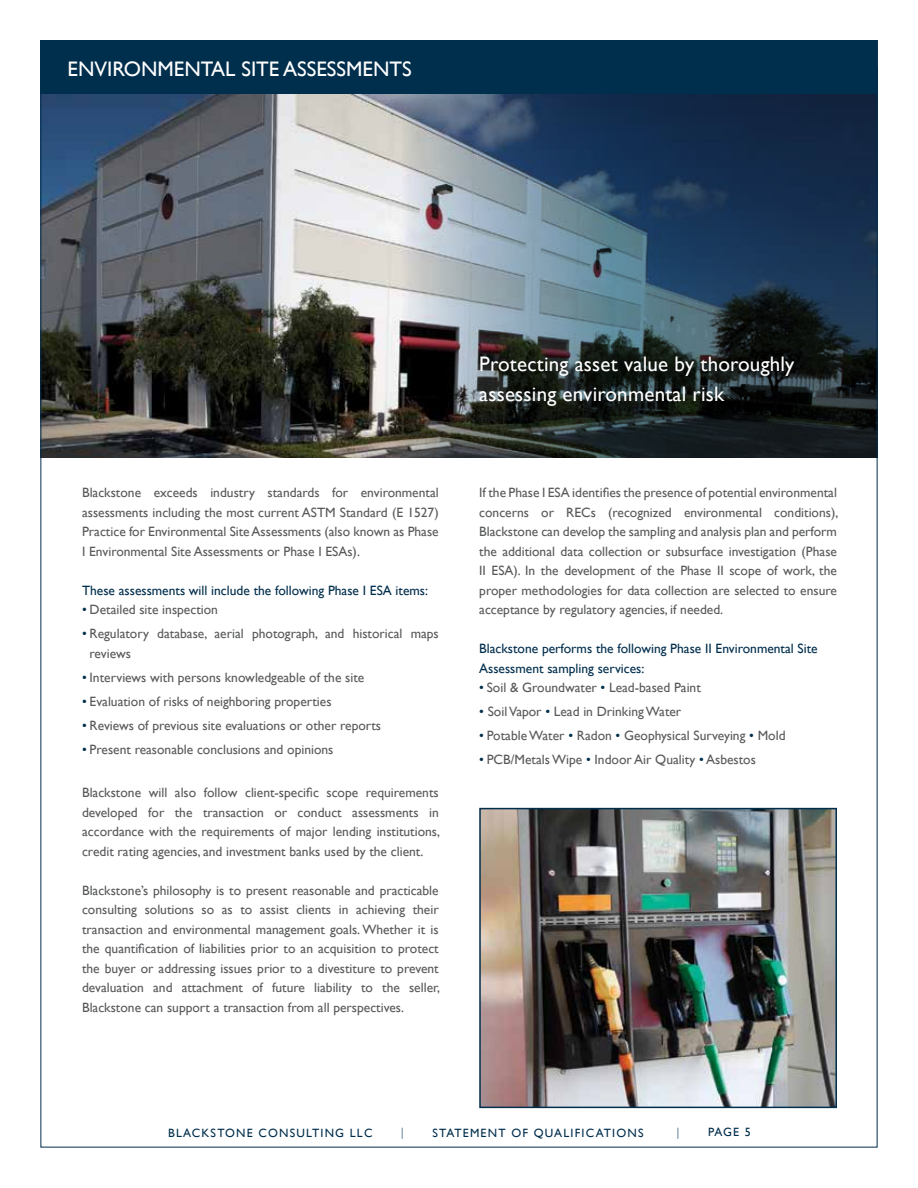
<style>
.page{position:relative;width:918px;height:1188px;background:#fff}
.page>*{position:absolute;margin:0;border:0;box-sizing:border-box;transform-origin:0 0}
.t1{font:21px/30px "Gill Sans";letter-spacing:.01em;color:#fff}
.t2{font:13.5px/19.5px "Gill Sans";color:#58595b;text-align:justify}
.t3{font:13.5px/19.5px "Gill Sans";color:#002e4d}
.t4{font:12px "Gill Sans";letter-spacing:.1em;color:#002e4d}
.t5{font:12px "Gill Sans";color:#5e7e9a}
.s1{color:#002e4d}
</style>
<div class="page">
<img style="left:42px;top:94px;width:358px;height:364px">
<img style="left:400px;top:94px;width:476px;height:364px">
<div style="left:40px;top:40px;width:838px;height:54px;background:#002e4d"></div>
<img style="left:482px;top:811px;width:352px;height:294px">
<div style="left:479px;top:808px;width:358px;height:300px;border:2px solid #002e4d"></div>
<h1 class="t1" style="left:68px;top:54px;width:346px">ENVIRONMENTAL SITE ASSESSMENTS</h1>
<p class="t2" style="left:82px;top:483px;width:358px">Blackstone exceeds industry standards for environmental assessments including the most current ASTM Standard (E 1527)<br>Practice for Environmental Site Assessments (also known as Phase I Environmental Site Assessments or Phase I ESAs).</p>
<p class="t3" style="left:82px;top:581px;width:348px">These assessments will include the following Phase I ESA items:</p>
<p class="t2" style="left:82px;top:600px;width:137px"><span class="s1">•</span> Detailed site inspection</p>
<p class="t2" style="left:90px;top:624px;width:351px;text-indent:-8px"><span class="s1">•</span> Regulatory database, aerial photograph, and historical maps reviews</p>
<p class="t2" style="left:82px;top:668px;width:284px"><span class="s1">•</span> Interviews with persons knowledgeable of the site</p>
<p class="t2" style="left:82px;top:692px;width:251px"><span class="s1">•</span> Evaluation of risks of neighboring properties</p>
<p class="t2" style="left:82px;top:716px;width:301px"><span class="s1">•</span> Reviews of previous site evaluations or other reports</p>
<p class="t2" style="left:82px;top:740px;width:253px"><span class="s1">•</span> Present reasonable conclusions and opinions</p>
<p class="t2" style="left:82px;top:783px;width:360px">Blackstone will also follow client-specific scope requirements developed for the transaction or conduct assessments in accordance with the requirements of major lending institutions, credit rating agencies, and investment banks used by the client.</p>
<p class="t2" style="left:82px;top:881px;width:360px">Blackstone’s philosophy is to present reasonable and practicable consulting solutions so as to assist clients in achieving their transaction and environmental management goals. Whether it is the quantification of liabilities prior to an acquisition to protect the buyer or addressing issues prior to a divestiture to prevent devaluation and attachment of future liability to the seller, Blackstone can support a transaction from all perspectives.</p>
<h1 class="t1" style="left:479px;top:348px;width:317px">Protecting asset value by thoroughly assessing environmental risk</h1>
<p class="t2" style="left:479px;top:483px;width:361px">If the Phase I ESA identifies the presence of potential environmental concerns or RECs (recognized environmental conditions), Blackstone can develop the sampling and analysis plan and perform the additional data collection or subsurface investigation (Phase II ESA). In the development of the Phase II scope of work, the proper methodologies for data collection are selected to ensure acceptance by regulatory agencies, if needed.</p>
<p class="t3" style="left:479px;top:639px;width:340px">Blackstone performs the following Phase II Environmental Site<br>Assessment sampling services:</p>
<p class="t2" style="left:479px;top:678px;width:223px"><span class="s1">•</span> Soil &amp; Groundwater <span class="s1">•</span> Lead-based Paint</p>
<p class="t2" style="left:479px;top:702px;width:204px"><span class="s1">•</span> Soil Vapor <span class="s1">•</span> Lead in Drinking Water</p>
<p class="t2" style="left:479px;top:726px;width:308px"><span class="s1">•</span> Potable Water <span class="s1">•</span> Radon <span class="s1">•</span> Geophysical Surveying <span class="s1">•</span> Mold</p>
<p class="t2" style="left:479px;top:750px;width:278px"><span class="s1">•</span> PCB/Metals Wipe <span class="s1">•</span> Indoor Air Quality <span class="s1">•</span> Asbestos</p>
<p class="t4" style="left:168px;top:1126px;width:206px">BLACKSTONE CONSULTING LLC</p>
<p class="t5" style="left:401px;top:1125px;width:5px">|</p>
<p class="t4" style="left:432px;top:1126px;width:213px">STATEMENT OF QUALIFICATIONS</p>
<p class="t5" style="left:677px;top:1125px;width:5px">|</p>
<p class="t4" style="left:708px;top:1125px;width:44px">PAGE 5</p>
</div>
